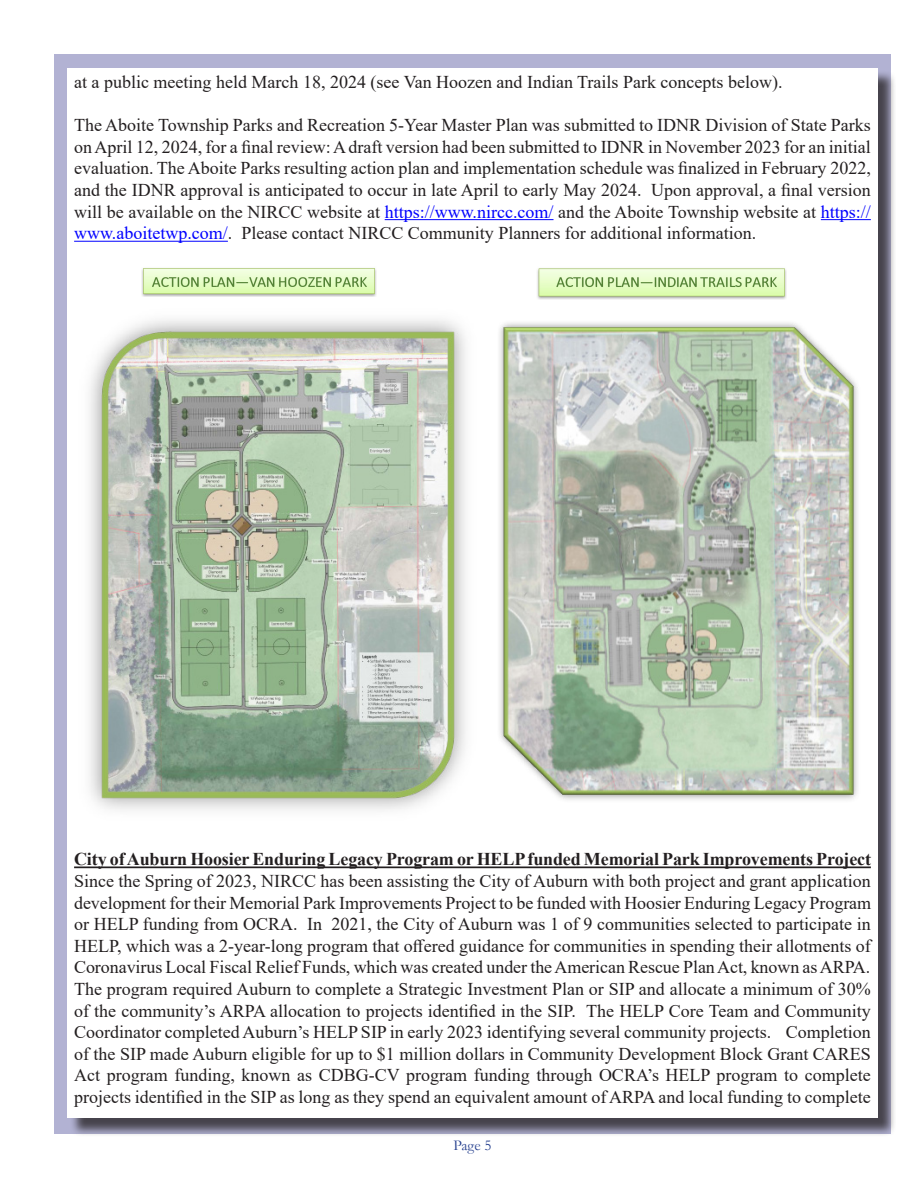
<style>
.page{position:relative;width:918px;height:1188px;background:#fff}
.page>*{position:absolute;margin:0;border:0;box-sizing:border-box;transform-origin:0 0}
.t1{font:18px/21.6px "Times New Roman";color:#231f20;text-align:justify}
.t2{font:700 18px "Times New Roman";letter-spacing:-.005em;color:#231f20}
.t3{font:15px "Garamond";color:#253f8e}
.s1{color:#00f}
</style>
<div class="page">
<div style="left:54px;top:54px;width:837px;height:1080px;background:#b2b2d3"></div>
<div style="left:70px;top:70px;width:827px;height:1067px;background:#231f20;opacity:.75"></div>
<div style="left:67px;top:68px;width:811px;height:1050px;background:#fff"></div>
<hr style="left:385px;top:219px;width:169px;height:1px;background:#00f">
<hr style="left:821px;top:219px;width:50px;height:1px;background:#00f">
<hr style="left:74px;top:241px;width:154px;height:1px;background:#00f">
<img style="left:89px;top:319px;width:377px;height:491px">
<img style="left:499px;top:322px;width:359px;height:478px">
<hr style="left:74px;top:866px;width:797px;height:2px;background:#231f20">
<img style="left:537px;top:268px;width:249px;height:31px">
<img style="left:141px;top:268px;width:235px;height:29px">
<p class="t1" style="left:74px;top:71px;width:710px">at a public meeting held March 18, 2024 (see Van Hoozen and Indian Trails Park concepts below).</p>
<p class="t1" style="left:74px;top:114px;width:798px">The Aboite Township Parks and Recreation 5-Year Master Plan was submitted to IDNR Division of State Parks on April 12, 2024, for a final review: A draft version had been submitted to IDNR in November 2023 for an initial evaluation. The Aboite Parks resulting action plan and implementation schedule was finalized in February 2022, and the IDNR approval is anticipated to occur in late April to early May 2024. Upon approval, a final version will be available on the NIRCC website at <span class="s1">https://www.nircc.com/</span> and the Aboite Township website at <span class="s1">https:// www.aboitetwp.com/</span>. Please contact NIRCC Community Planners for additional information.</p>
<p class="t2" style="left:74px;top:846px;width:799px">City of Auburn Hoosier Enduring Legacy Program or HELP funded Memorial Park Improvements Project</p>
<p class="t1" style="left:74px;top:870px;width:799px">Since the Spring of 2023, NIRCC has been assisting the City of Auburn with both project and grant application development for their Memorial Park Improvements Project to be funded with Hoosier Enduring Legacy Program or HELP funding from OCRA. In 2021, the City of Auburn was 1 of 9 communities selected to participate in HELP, which was a 2-year-long program that offered guidance for communities in spending their allotments of Coronavirus Local Fiscal Relief Funds, which was created under the American Rescue Plan Act, known as ARPA.<br>The program required Auburn to complete a Strategic Investment Plan or SIP and allocate a minimum of 30% of the community’s ARPA allocation to projects identified in the SIP. The HELP Core Team and Community Coordinator completed Auburn’s HELP SIP in early 2023 identifying several community projects. Completion of the SIP made Auburn eligible for up to $1 million dollars in Community Development Block Grant CARES Act program funding, known as CDBG-CV program funding through OCRA’s HELP program to complete projects identified in the SIP as long as they spend an equivalent amount of ARPA and local funding to complete</p>
<p class="t3" style="left:453px;top:1135px;width:40px">Page 5</p>
</div>
